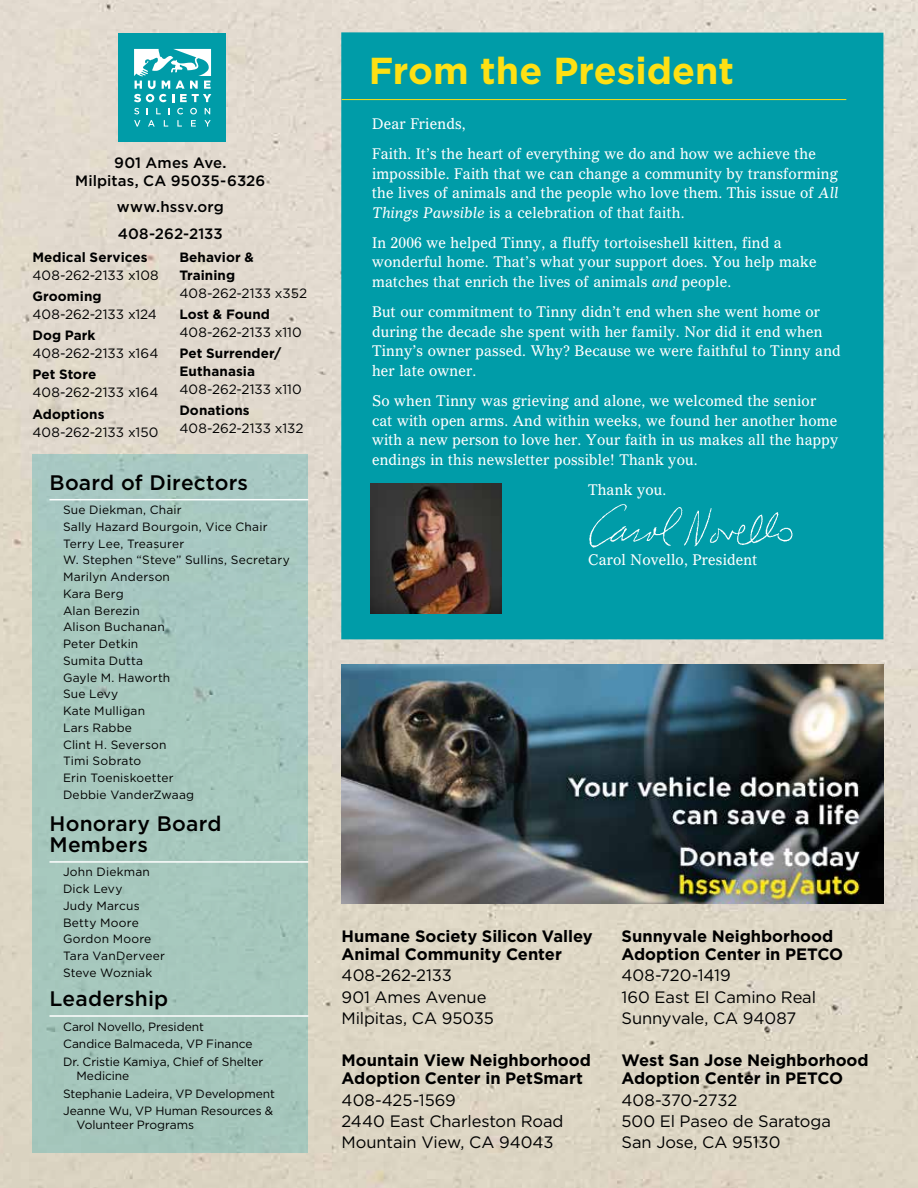
<style>
.page{position:relative;width:918px;height:1188px;background:#fff}
.page>*{position:absolute;margin:0;border:0;box-sizing:border-box;transform-origin:0 0}
.t1{font:700 37.5px "Gotham";color:#fee014}
.t2{font:500 21px/21px "Gotham";letter-spacing:.01em;color:#000}
.t3{font:16.5px/21.3px "Gotham";letter-spacing:-.005em;color:#000}
.t4{font:700 16.5px/18px "Gotham";letter-spacing:-.005em;color:#000}
.t5{font:15px/19.5px "Gazette LT Std";letter-spacing:.01em;color:#fff;scale:.93 1}
.t6{font:500 15px/18px "Gotham";letter-spacing:.01em;color:#000;text-align:center}
.t7{font:13.5px "Gotham";letter-spacing:.005em;color:#000}
.t8{font:700 13.5px/18px "Gotham";letter-spacing:.005em;color:#000}
.t9{font:12px/16.8px "Gotham";letter-spacing:.01em;color:#000}
.s1{font-style:italic}
</style>
<div class="page">
<img style="left:0;top:0;width:918px;height:1188px">
<div style="left:32px;top:454px;width:276px;height:699px;background:#a7c7bd"></div>
<hr style="left:50px;top:499px;width:258px;height:1px;background:#fff">
<hr style="left:50px;top:861px;width:258px;height:2px;background:#fff">
<hr style="left:50px;top:1015px;width:258px;height:2px;background:#fff">
<div style="left:118px;top:34px;width:108px;height:108px;background:#009ca8"></div>
<svg style="left:134px;top:120px;width:6px;height:7px"></svg>
<svg style="left:148px;top:120px;width:7px;height:7px"></svg>
<svg style="left:164px;top:120px;width:4px;height:7px"></svg>
<svg style="left:177px;top:120px;width:5px;height:7px"></svg>
<svg style="left:191px;top:120px;width:5px;height:7px"></svg>
<svg style="left:204px;top:120px;width:7px;height:7px"></svg>
<svg style="left:134px;top:49px;width:77px;height:65px"></svg>
<div style="left:341px;top:32px;width:542px;height:607px;background:#009ca8"></div>
<img style="left:589px;top:504px;width:204px;height:44px">
<hr style="left:342px;top:99px;width:504px;height:1px;background:#fee014">
<img style="left:370px;top:483px;width:131px;height:131px">
<img style="left:342px;top:664px;width:541px;height:239px">
<p class="t6" style="left:75px;top:153px;width:192px">901 Ames Ave.<br>Milpitas, CA 95035-6326</p>
<p class="t6" style="left:117px;top:193px;width:108px;line-height:26.7px;text-align:left">www.hssv.org<br>408-262-2133</p>
<p class="t8" style="left:32px;top:248px;width:117px">Medical Services</p>
<p class="t7" style="left:32px;top:266px;width:128px">408-262-2133 x108</p>
<p class="t8" style="left:32px;top:287px;width:71px">Grooming</p>
<p class="t7" style="left:32px;top:306px;width:126px">408-262-2133 x124</p>
<p class="t8" style="left:32px;top:326px;width:65px">Dog Park</p>
<p class="t7" style="left:32px;top:345px;width:128px">408-262-2133 x164</p>
<p class="t8" style="left:32px;top:366px;width:65px">Pet Store</p>
<p class="t7" style="left:32px;top:384px;width:128px">408-262-2133 x164</p>
<p class="t8" style="left:32px;top:405px;width:74px">Adoptions</p>
<p class="t7" style="left:32px;top:423px;width:127px">408-262-2133 x150</p>
<p class="t8" style="left:179px;top:248px;width:76px">Behavior &amp;<br>Training</p>
<p class="t7" style="left:179px;top:284px;width:129px">408-262-2133 x352</p>
<p class="t8" style="left:179px;top:305px;width:92px">Lost &amp; Found</p>
<p class="t7" style="left:179px;top:324px;width:124px">408-262-2133 x110</p>
<p class="t8" style="left:179px;top:344px;width:103px">Pet Surrender/<br>Euthanasia</p>
<p class="t7" style="left:179px;top:381px;width:124px">408-262-2133 x110</p>
<p class="t8" style="left:179px;top:402px;width:72px">Donations</p>
<p class="t7" style="left:179px;top:420px;width:126px">408-262-2133 x132</p>
<h2 class="t2" style="left:50px;top:472px;width:200px">Board of Directors</h2>
<p class="t9" style="left:63px;top:501px;width:228px">Sue Diekman, Chair<br>Sally Hazard Bourgoin, Vice Chair<br>Terry Lee, Treasurer<br>W. Stephen “Steve” Sullins, Secretary<br>Marilyn Anderson<br>Kara Berg<br>Alan Berezin<br>Alison Buchanan<br>Peter Detkin<br>Sumita Dutta<br>Gayle M. Haworth<br>Sue Levy<br>Kate Mulligan<br>Lars Rabbe<br>Clint H. Severson<br>Timi Sobrato<br>Erin Toeniskoetter<br>Debbie VanderZwaag</p>
<h2 class="t2" style="left:50px;top:813px;width:174px">Honorary Board<br>Members</h2>
<p class="t9" style="left:63px;top:864px;width:104px">John Diekman<br>Dick Levy<br>Judy Marcus<br>Betty Moore<br>Gordon Moore<br>Tara VanDerveer<br>Steve Wozniak</p>
<h2 class="t2" style="left:50px;top:988px;width:120px">Leadership</h2>
<p class="t9" style="left:63px;top:1017px;width:202px;line-height:17.9px">Carol Novello, President<br>Candice Balmaceda, VP Finance<br>Dr. Cristie Kamiya, Chief of Shelter</p>
<p class="t9" style="left:63px;top:1066px;width:213px;line-height:17.9px;text-indent:14px">Medicine<br>Stephanie Ladeira, VP Development<br>Jeanne Wu, VP Human Resources &amp;</p>
<p class="t9" style="left:76px;top:1116px;width:119px">Volunteer Programs</p>
<h1 class="t1" style="left:369px;top:46px;width:366px">From the President</h1>
<p class="t5" style="left:372px;top:108px;width:479px;line-height:30.3px">Dear Friends,<br>Faith. It’s the heart of everything we do and how we achieve the</p>
<p class="t5" style="left:372px;top:163px;width:503px;text-align:justify">impossible. Faith that we can change a community by transforming the lives of animals and the people who love them. This issue of <span class="s1">All Things Pawsible</span> is a celebration of that faith.</p>
<p class="t5" style="left:372px;top:233px;width:480px">In 2006 we helped Tinny, a fluffy tortoiseshell kitten, find a wonderful home. That’s what your support does. You help make matches that enrich the lives of animals <span class="s1">and</span> people.</p>
<p class="t5" style="left:372px;top:302px;width:506px">But our commitment to Tinny didn’t end when she went home or during the decade she spent with her family. Nor did it end when Tinny’s owner passed. Why? Because we were faithful to Tinny and her late owner.</p>
<p class="t5" style="left:372px;top:391px;width:503px">So when Tinny was grieving and alone, we welcomed the senior cat with open arms. And within weeks, we found her another home with a new person to love her. Your faith in us makes all the happy endings in this newsletter possible! Thank you.</p>
<p class="t5" style="left:588px;top:480px;width:86px">Thank you.</p>
<p class="t5" style="left:588px;top:550px;width:184px">Carol Novello, President</p>
<p class="t4" style="left:342px;top:927px;width:252px">Humane Society Silicon Valley<br>Animal Community Center</p>
<p class="t3" style="left:342px;top:965px;width:154px">408-262-2133<br>901 Ames Avenue<br>Milpitas, CA 95035</p>
<p class="t4" style="left:342px;top:1051px;width:251px">Mountain View Neighborhood<br>Adoption Center in PetSmart</p>
<p class="t3" style="left:342px;top:1089px;width:223px">408-425-1569<br>2440 East Charleston Road<br>Mountain View, CA 94043</p>
<p class="t4" style="left:622px;top:927px;width:223px">Sunnyvale Neighborhood<br>Adoption Center in PETCO</p>
<p class="t3" style="left:622px;top:964px;width:196px">408-720-1419<br>160 East El Camino Real<br>Sunnyvale, CA 94087</p>
<p class="t4" style="left:622px;top:1051px;width:249px">West San Jose Neighborhood<br>Adoption Center in PETCO</p>
<p class="t3" style="left:622px;top:1089px;width:211px">408-370-2732<br>500 El Paseo de Saratoga<br>San Jose, CA 95130</p>
</div>
